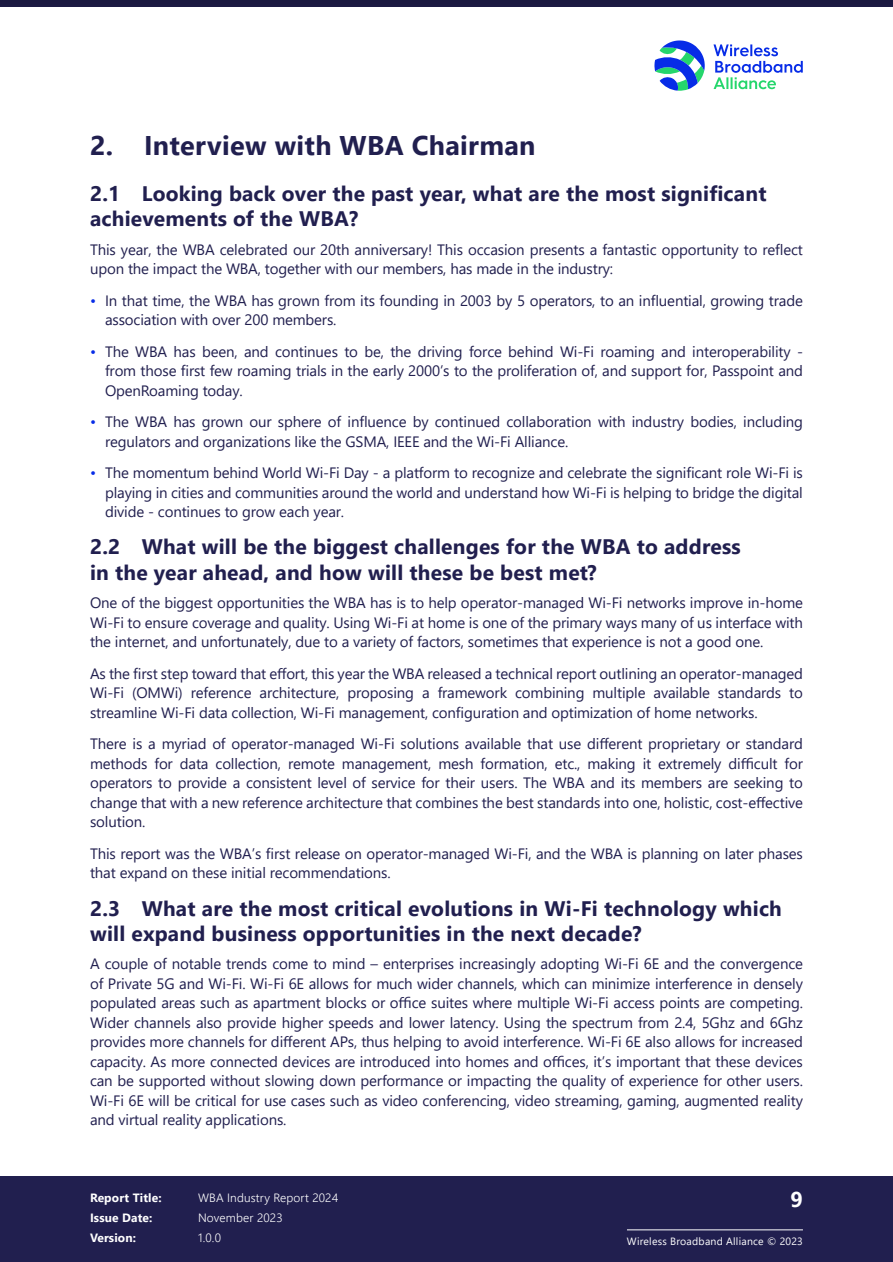
<style>
.page{position:relative;width:893px;height:1262px;background:#fff}
.page>*{position:absolute;margin:0;border:0;box-sizing:border-box;transform-origin:0 0}
.t1{font:700 27px "Segoe UI";letter-spacing:.01em;color:#211f4f}
.t2{font:700 21.45px "Segoe UI";color:#fff}
.t3{font:700 21px/25.2px "Segoe UI";letter-spacing:.01em;color:#211f4f}
.t4{font:15px/19.5px "Segoe UI";letter-spacing:-.01em;color:#211f4f;text-align:justify}
.t5{font:300 12px "Segoe UI";letter-spacing:.01em;color:#fff}
.t6{font:700 12px "Segoe UI";letter-spacing:.01em;color:#fff}
.t7{font:10.5px "Segoe UI";letter-spacing:.02em;color:#fff}
.s1{color:#072ce7}
</style>
<div class="page">
<div style="left:0;top:1175px;width:892px;height:87px;background:#211f4f"></div>
<svg style="left:713px;top:44px;width:89px;height:45px"></svg>
<svg style="left:654px;top:40px;width:50px;height:51px"></svg>
<div style="left:0;top:0;width:892px;height:7px;background:#1b1941"></div>
<hr style="left:627px;top:1229px;width:176px;height:1px;background:#fff">
<h1 class="t1" style="left:90px;top:120px;width:447px">2. Interview with WBA Chairman</h1>
<h3 class="t3" style="left:90px;top:179px;width:678px">2.1 Looking back over the past year, what are the most significant achievements of the WBA?</h3>
<p class="t4" style="left:90px;top:238px;width:714px">This year, the WBA celebrated our 20th anniversary! This occasion presents a fantastic opportunity to reflect upon the impact the WBA, together with our members, has made in the industry:</p>
<p class="t4" style="left:105px;top:289px;width:699px;text-indent:-15px"><span class="s1">•</span> In that time, the WBA has grown from its founding in 2003 by 5 operators, to an influential, growing trade association with over 200 members.</p>
<p class="t4" style="left:105px;top:340px;width:699px;text-indent:-15px"><span class="s1">•</span> The WBA has been, and continues to be, the driving force behind Wi-Fi roaming and interoperability - from those first few roaming trials in the early 2000’s to the proliferation of, and support for, Passpoint and OpenRoaming today.</p>
<p class="t4" style="left:105px;top:411px;width:699px;text-indent:-15px"><span class="s1">•</span> The WBA has grown our sphere of influence by continued collaboration with industry bodies, including regulators and organizations like the GSMA, IEEE and the Wi-Fi Alliance.</p>
<p class="t4" style="left:105px;top:462px;width:699px;text-indent:-15px"><span class="s1">•</span> The momentum behind World Wi-Fi Day - a platform to recognize and celebrate the significant role Wi-Fi is playing in cities and communities around the world and understand how Wi-Fi is helping to bridge the digital divide - continues to grow each year.</p>
<h3 class="t3" style="left:90px;top:533px;width:652px">2.2 What will be the biggest challenges for the WBA to address in the year ahead, and how will these be best met?</h3>
<p class="t4" style="left:90px;top:592px;width:714px">One of the biggest opportunities the WBA has is to help operator-managed Wi-Fi networks improve in-home Wi-Fi to ensure coverage and quality. Using Wi-Fi at home is one of the primary ways many of us interface with the internet, and unfortunately, due to a variety of factors, sometimes that experience is not a good one.</p>
<p class="t4" style="left:90px;top:662px;width:714px">As the first step toward that effort, this year the WBA released a technical report outlining an operator-managed Wi-Fi (OMWi) reference architecture, proposing a framework combining multiple available standards to streamline Wi-Fi data collection, Wi-Fi management, configuration and optimization of home networks.</p>
<p class="t4" style="left:90px;top:733px;width:714px">There is a myriad of operator-managed Wi-Fi solutions available that use different proprietary or standard methods for data collection, remote management, mesh formation, etc., making it extremely difficult for operators to provide a consistent level of service for their users. The WBA and its members are seeking to change that with a new reference architecture that combines the best standards into one, holistic, cost-effective solution.</p>
<p class="t4" style="left:90px;top:842px;width:714px">This report was the WBA’s first release on operator-managed Wi-Fi, and the WBA is planning on later phases that expand on these initial recommendations.</p>
<h3 class="t3" style="left:90px;top:893px;width:693px">2.3 What are the most critical evolutions in Wi-Fi technology which will expand business opportunities in the next decade?</h3>
<p class="t4" style="left:90px;top:952px;width:714px">A couple of notable trends come to mind – enterprises increasingly adopting Wi-Fi 6E and the convergence of Private 5G and Wi-Fi. Wi-Fi 6E allows for much wider channels, which can minimize interference in densely populated areas such as apartment blocks or office suites where multiple Wi-Fi access points are competing.<br>Wider channels also provide higher speeds and lower latency. Using the spectrum from 2.4, 5Ghz and 6Ghz provides more channels for different APs, thus helping to avoid interference. Wi-Fi 6E also allows for increased capacity. As more connected devices are introduced into homes and offices, it’s important that these devices can be supported without slowing down performance or impacting the quality of experience for other users.<br>Wi-Fi 6E will be critical for use cases such as video conferencing, video streaming, gaming, augmented reality and virtual reality applications.</p>
<h2 class="t2" style="left:790px;top:1179px;width:14px">9</h2>
<p class="t6" style="left:90px;top:1186px;width:73px">Report Title:</p>
<p class="t5" style="left:198px;top:1186px;width:142px">WBA Industry Report 2024</p>
<p class="t6" style="left:90px;top:1206px;width:64px">Issue Date:</p>
<p class="t5" style="left:198px;top:1206px;width:86px">November 2023</p>
<p class="t6" style="left:90px;top:1226px;width:47px">Version:</p>
<p class="t5" style="left:198px;top:1226px;width:24px">1.0.0</p>
<p class="t7" style="left:627px;top:1231px;width:177px">Wireless Broadband Alliance © 2023</p>
</div>
